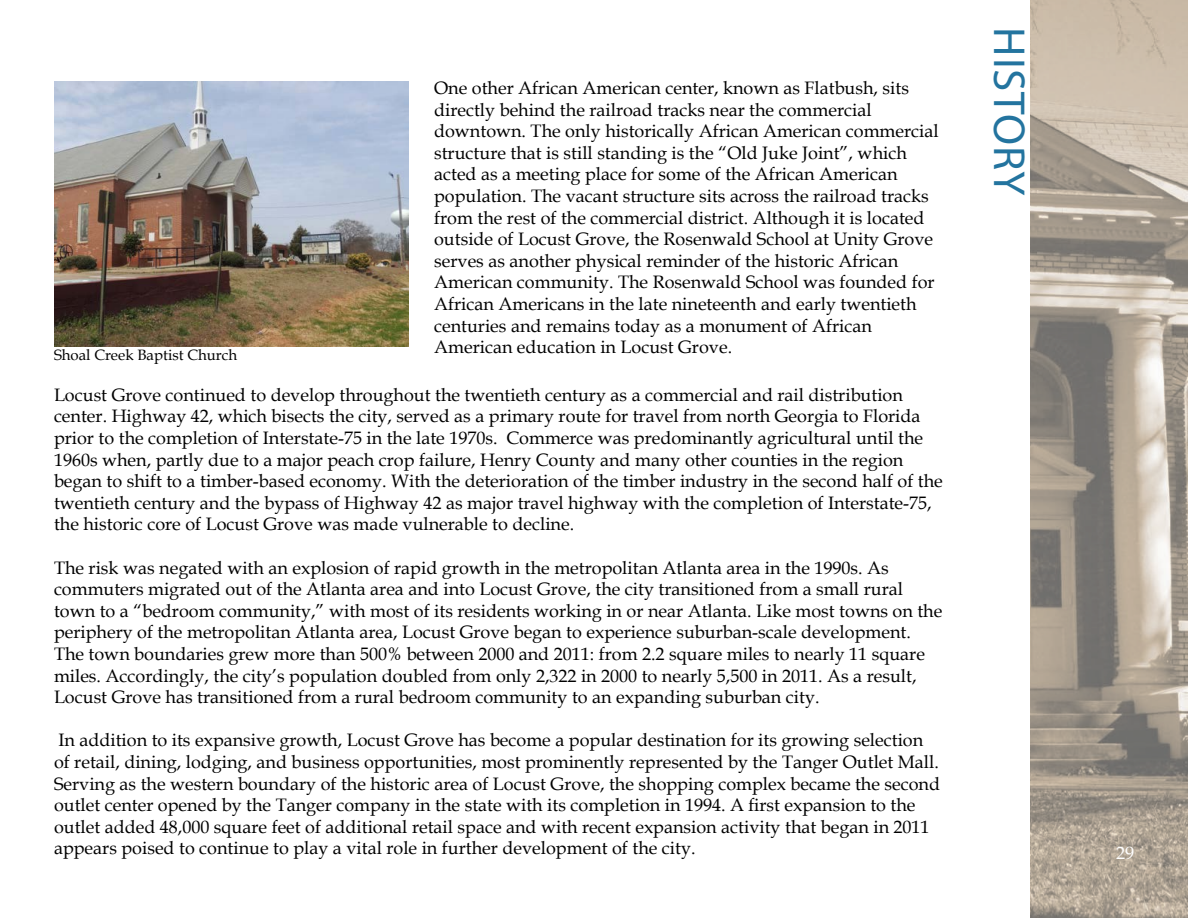
<style>
.page{position:relative;width:1188px;height:918px;background:#fff}
.page>*{position:absolute;margin:0;border:0;box-sizing:border-box;transform-origin:0 0}
.t1{font:45px "Myriad Pro";letter-spacing:.02em;color:#23749f}
.t2{font:18px/21.6px "Book Antiqua";color:#000}
.t3{font:18px "Book Antiqua";color:#fff}
.t4{font:15px "Book Antiqua";color:#000}
</style>
<div class="page">
<img style="left:1030px;top:0;width:158px;height:918px">
<img style="left:54px;top:81px;width:354px;height:266px">
<p class="t2" style="left:434px;top:77px;width:476px">One other African American center, known as Flatbush, sits directly behind the railroad tracks near the commercial</p>
<p class="t2" style="left:434px;top:120px;width:506px">downtown. The only historically African American commercial structure that is still standing is the “Old Juke Joint”, which acted as a meeting place for some of the African American</p>
<p class="t2" style="left:434px;top:185px;width:502px">population. The vacant structure sits across the railroad tracks from the rest of the commercial district. Although it is located outside of Locust Grove, the Rosenwald School at Unity Grove serves as another physical reminder of the historic African American community. The Rosenwald School was founded for African Americans in the late nineteenth and early twentieth centuries and remains today as a monument of African</p>
<p class="t2" style="left:434px;top:336px;width:300px">American education in Locust Grove.</p>
<p class="t2" style="left:54px;top:383px;width:890px">Locust Grove continued to develop throughout the twentieth century as a commercial and rail distribution center. Highway 42, which bisects the city, served as a primary route for travel from north Georgia to Florida prior to the completion of Interstate-75 in the late 1970s. Commerce was predominantly agricultural until the 1960s when, partly due to a major peach crop failure, Henry County and many other counties in the region began to shift to a timber-based economy. With the deterioration of the timber industry in the second half of the twentieth century and the bypass of Highway 42 as major travel highway with the completion of Interstate-75, the historic core of Locust Grove was made vulnerable to decline.</p>
<p class="t2" style="left:54px;top:556px;width:836px">The risk was negated with an explosion of rapid growth in the metropolitan Atlanta area in the 1990s. As</p>
<p class="t2" style="left:54px;top:578px;width:890px">commuters migrated out of the Atlanta area and into Locust Grove, the city transitioned from a small rural town to a “bedroom community,” with most of its residents working in or near Atlanta. Like most towns on the</p>
<p class="t2" style="left:54px;top:621px;width:873px">periphery of the metropolitan Atlanta area, Locust Grove began to experience suburban-scale development.<br>The town boundaries grew more than 500% between 2000 and 2011: from 2.2 square miles to nearly 11 square miles. Accordingly, the city’s population doubled from only 2,322 in 2000 to nearly 5,500 in 2011. As a result, Locust Grove has transitioned from a rural bedroom community to an expanding suburban city.</p>
<p class="t2" style="left:54px;top:729px;width:888px">In addition to its expansive growth, Locust Grove has become a popular destination for its growing selection<br>of retail, dining, lodging, and business opportunities, most prominently represented by the Tanger Outlet Mall.<br>Serving as the western boundary of the historic area of Locust Grove, the shopping complex became the second outlet center opened by the Tanger company in the state with its completion in 1994. A first expansion to the outlet added 48,000 square feet of additional retail space and with recent expansion activity that began in 2011 appears poised to continue to play a vital role in further development of the city.</p>
<p class="t4" style="left:54px;top:344px;width:185px">Shoal Creek Baptist Church</p>
<h1 class="t1" style="left:1037px;top:27px;width:169px;rotate:90deg">HISTORY</h1>
<p class="t3" style="left:1116px;top:840px;width:19px">29</p>
</div>
